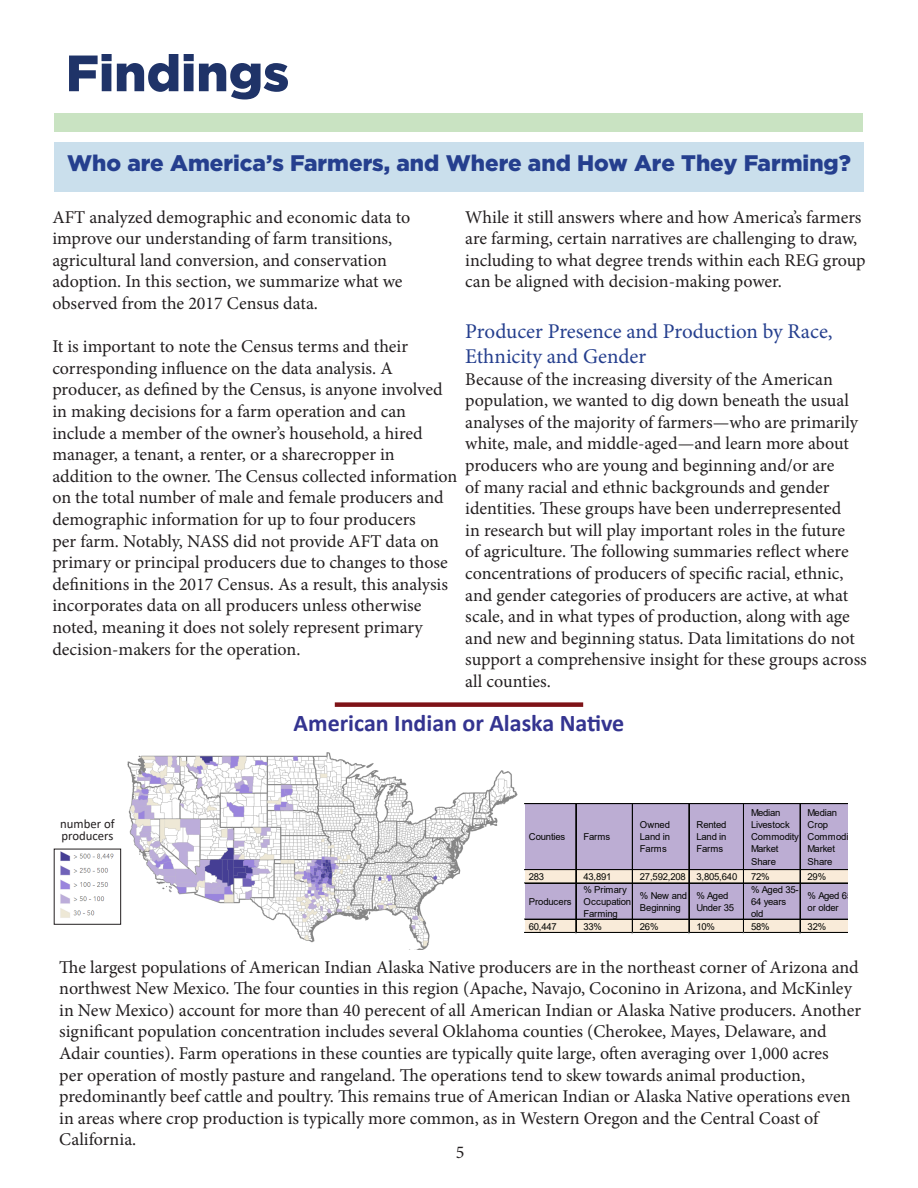
<style>
.page{position:relative;width:918px;height:1188px;background:#fff}
.page>*{position:absolute;margin:0;border:0;box-sizing:border-box;transform-origin:0 0}
.t1{font:900 51px "Gotham";color:#1f3368}
.t2{font:700 24px "Calibri";color:#343490}
.t3{font:900 22.5px "Gotham";color:#253f8e}
.t4{font:21px/25.2px "Minion Pro";color:#253f8e}
.t5{font:18px/21.6px "Minion Pro";color:#231f20}
.t6{font:12.75px/12px "Calibri";color:#231f20}
.t7{font:9.45px/12px "Arial";letter-spacing:-.02em;color:#040503}
</style>
<div class="page">
<div style="left:54px;top:142px;width:810px;height:50px;background:#cadfec"></div>
<img style="left:53px;top:752px;width:472px;height:198px">
<div style="left:525px;top:804px;width:322px;height:66px;background:#bcadd3"></div>
<div style="left:525px;top:870px;width:322px;height:14px;background:#f9ebd9"></div>
<div style="left:525px;top:883px;width:322px;height:37px;background:#bcadd3"></div>
<div style="left:525px;top:919px;width:322px;height:14px;background:#f9ebd9"></div>
<hr style="left:525px;top:803px;width:322px;height:1px;background:#040503">
<hr style="left:525px;top:804px;width:322px;height:1px;background:#040503">
<hr style="left:525px;top:869px;width:322px;height:1px;background:#040503">
<hr style="left:525px;top:870px;width:322px;height:1px;background:#040503">
<hr style="left:525px;top:883px;width:322px;height:1px;background:#040503">
<hr style="left:525px;top:919px;width:322px;height:1px;background:#040503">
<hr style="left:576px;top:804px;width:1px;height:129px;background:#040503">
<hr style="left:632px;top:804px;width:1px;height:129px;background:#040503">
<hr style="left:689px;top:804px;width:1px;height:129px;background:#040503">
<hr style="left:743px;top:804px;width:1px;height:129px;background:#040503">
<hr style="left:800px;top:804px;width:1px;height:129px;background:#040503">
<hr style="left:525px;top:932px;width:322px;height:1px;background:#040503">
<img style="left:59px;top:851px;width:58px;height:68px">
<div style="left:335px;top:702px;width:248px;height:5px;background:#7e1317"></div>
<div style="left:54px;top:113px;width:808px;height:19px;background:#c9e3c2"></div>
<p class="t1" style="left:66px;top:44px;width:225px">Findings</p>
<p class="t3" style="left:67px;top:150px;width:785px">Who are America’s Farmers, and Where and How Are They Farming?</p>
<p class="t5" style="left:465px;top:206px;width:402px">While it still answers where and how America’s farmers are farming, certain narratives are challenging to draw, including to what degree trends within each REG group can be aligned with decision-making power.</p>
<p class="t4" style="left:465px;top:319px;width:369px">Producer Presence and Production by Race,<br>Ethnicity and Gender</p>
<p class="t5" style="left:465px;top:368px;width:403px">Because of the increasing diversity of the American population, we wanted to dig down beneath the usual analyses of the majority of farmers—who are primarily white, male, and middle-aged—and learn more about producers who are young and beginning and/or are<br>of many racial and ethnic backgrounds and gender identities. These groups have been underrepresented<br>in research but will play important roles in the future<br>of agriculture. The following summaries reflect where concentrations of producers of specific racial, ethnic, and gender categories of producers are active, at what scale, and in what types of production, along with age and new and beginning status. Data limitations do not support a comprehensive insight for these groups across all counties.</p>
<p class="t5" style="left:52px;top:206px;width:360px">AFT analyzed demographic and economic data to improve our understanding of farm transitions, agricultural land conversion, and conservation adoption. In this section, we summarize what we observed from the 2017 Census data.</p>
<p class="t5" style="left:52px;top:336px;width:406px">It is important to note the Census terms and their corresponding influence on the data analysis. A producer, as defined by the Census, is anyone involved in making decisions for a farm operation and can include a member of the owner’s household, a hired manager, a tenant, a renter, or a sharecropper in addition to the owner. The Census collected information on the total number of male and female producers and demographic information for up to four producers<br>per farm. Notably, NASS did not provide AFT data on primary or principal producers due to changes to those definitions in the 2017 Census. As a result, this analysis incorporates data on all producers unless otherwise noted, meaning it does not solely represent primary decision-makers for the operation.</p>
<p class="t6" style="left:60px;top:818px;width:56px">number of producers</p>
<p class="t2" style="left:294px;top:706px;width:332px">American Indian or Alaska Native</p>
<p class="t7" style="left:529px;top:831px;width:38px">Counties</p>
<p class="t7" style="left:583px;top:831px;width:29px">Farms</p>
<p class="t7" style="left:640px;top:819px;width:32px;text-align:justify">Owned Land in Farms</p>
<p class="t7" style="left:696px;top:819px;width:32px;text-align:justify">Rented Land in Farms</p>
<p class="t7" style="left:751px;top:807px;width:49px">Median<br>Livestock<br>Commodity<br>Market<br>Share</p>
<p class="t7" style="left:808px;top:807px;width:49px">Median<br>Crop<br>Commodity<br>Market<br>Share</p>
<p class="t7" style="left:529px;top:871px;width:17px">283</p>
<p class="t7" style="left:583px;top:871px;width:30px">43,891</p>
<p class="t7" style="left:640px;top:871px;width:99px">27,592,208 3,805,640</p>
<p class="t7" style="left:751px;top:871px;width:20px">72%</p>
<p class="t7" style="left:808px;top:871px;width:20px">29%</p>
<p class="t7" style="left:529px;top:896px;width:44px">Producers</p>
<p class="t7" style="left:583px;top:884px;width:49px">% Primary<br>Occupation<br>Farming</p>
<p class="t7" style="left:640px;top:889px;width:49px">% New and<br>Beginning</p>
<p class="t7" style="left:696px;top:889px;width:39px">% Aged<br>Under 35</p>
<p class="t7" style="left:751px;top:884px;width:49px">% Aged 35-<br>64 years old</p>
<p class="t7" style="left:808px;top:889px;width:46px">% Aged 65 or older</p>
<p class="t7" style="left:529px;top:921px;width:30px">60,447</p>
<p class="t7" style="left:583px;top:921px;width:20px">33%</p>
<p class="t7" style="left:640px;top:921px;width:20px">26%</p>
<p class="t7" style="left:696px;top:921px;width:20px">10%</p>
<p class="t7" style="left:751px;top:921px;width:20px">58%</p>
<p class="t7" style="left:808px;top:921px;width:20px">32%</p>
<p class="t5" style="left:59px;top:956px;width:803px">The largest populations of American Indian Alaska Native producers are in the northeast corner of Arizona and northwest New Mexico. The four counties in this region (Apache, Navajo, Coconino in Arizona, and McKinley in New Mexico) account for more than 40 perecent of all American Indian or Alaska Native producers. Another significant population concentration includes several Oklahoma counties (Cherokee, Mayes, Delaware, and Adair counties). Farm operations in these counties are typically quite large, often averaging over 1,000 acres<br>per operation of mostly pasture and rangeland. The operations tend to skew towards animal production, predominantly beef cattle and poultry. This remains true of American Indian or Alaska Native operations even in areas where crop production is typically more common, as in Western Oregon and the Central Coast of California.</p>
<p class="t5" style="left:456px;top:1141px;width:10px">5</p>
</div>
